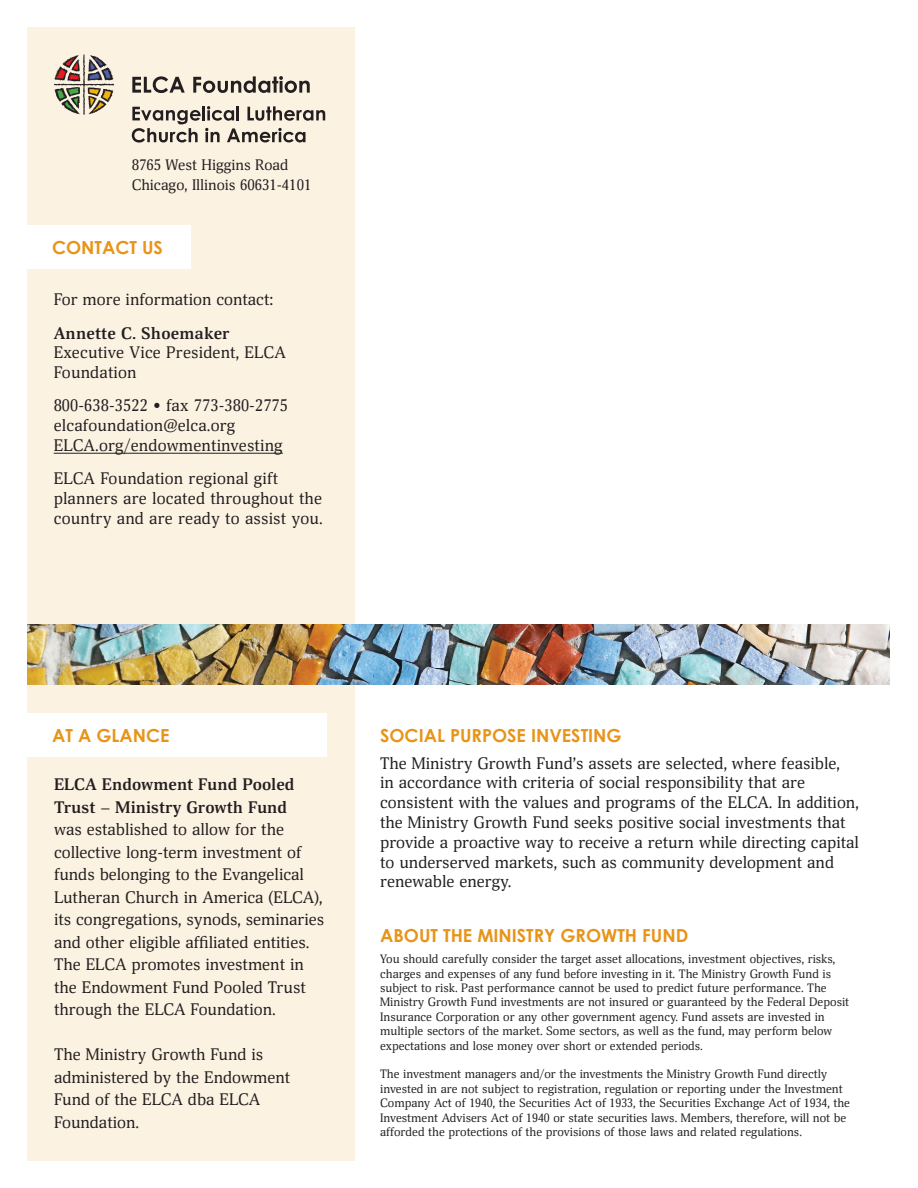
<style>
.page{position:relative;width:918px;height:1188px;background:#fff}
.page>*{position:absolute;margin:0;border:0;box-sizing:border-box;transform-origin:0 0}
.HEADLINES{font:700 18px "Century Gothic";color:#e89418}
.t1{font:16.5px/22.5px "Deca Serif";color:#231f20}
.t2{font:700 16.5px "Deca Serif";letter-spacing:.01em;color:#231f20}
.t3{font:15px "Deca Serif";color:#231f20}
.t4{font:12px/14.4px "Deca Serif";color:#231f20}
.s1{font-weight:700}
</style>
<div class="page">
<div style="left:27px;top:27px;width:327px;height:1133px;background:#fcf2e2"></div>
<hr style="left:54px;top:453px;width:229px;height:1px;background:#231f20">
<img style="left:27px;top:624px;width:863px;height:61px">
<div style="left:17px;top:714px;width:310px;height:43px;background:#fff"></div>
<div style="left:17px;top:226px;width:174px;height:43px;background:#fff"></div>
<svg style="left:132px;top:106px;width:193px;height:37px"></svg>
<svg style="left:54px;top:54px;width:60px;height:61px"></svg>
<svg style="left:132px;top:76px;width:53px;height:17px"></svg>
<svg style="left:193px;top:76px;width:117px;height:17px"></svg>
<p class="t3" style="left:132px;top:156px;width:158px">8765 West Higgins Road</p>
<p class="t3" style="left:132px;top:176px;width:181px">Chicago, Illinois 60631-4101</p>
<p class="HEADLINES" style="left:52px;top:234px;width:112px">CONTACT US</p>
<p class="t1" style="left:54px;top:289px;width:221px">For more information contact:</p>
<p class="t2" style="left:54px;top:323px;width:177px">Annette C. Shoemaker</p>
<p class="t1" style="left:54px;top:343px;width:234px;line-height:19.8px">Executive Vice President, ELCA<br>Foundation</p>
<p class="t1" style="left:54px;top:395px;width:236px">800-638-3522 • fax 773-380-2775</p>
<p class="t1" style="left:54px;top:415px;width:183px">elcafoundation@elca.org</p>
<p class="t1" style="left:54px;top:435px;width:231px">ELCA.org/endowmentinvesting</p>
<p class="t1" style="left:54px;top:469px;width:271px;line-height:19.8px">ELCA Foundation regional gift planners are located throughout the country and are ready to assist you.</p>
<p class="HEADLINES" style="left:52px;top:722px;width:119px">AT A GLANCE</p>
<p class="t1" style="left:54px;top:774px;width:272px"><span class="s1">ELCA Endowment Fund Pooled Trust – Ministry Growth Fund<br></span>was established to allow for the collective long-term investment of funds belonging to the Evangelical Lutheran Church in America (ELCA), its congregations, synods, seminaries and other eligible affiliated entities.<br>The ELCA promotes investment in the Endowment Fund Pooled Trust through the ELCA Foundation.</p>
<p class="t1" style="left:54px;top:1044px;width:238px">The Ministry Growth Fund is administered by the Endowment<br>Fund of the ELCA dba ELCA<br>Foundation.</p>
<p class="HEADLINES" style="left:380px;top:722px;width:243px">SOCIAL PURPOSE INVESTING</p>
<p class="t1" style="left:380px;top:753px;width:480px;line-height:19.8px">The Ministry Growth Fund’s assets are selected, where feasible,<br>in accordance with criteria of social responsibility that are consistent with the values and programs of the ELCA. In addition, the Ministry Growth Fund seeks positive social investments that provide a proactive way to receive a return while directing capital to underserved markets, such as community development and renewable energy.</p>
<p class="HEADLINES" style="left:380px;top:922px;width:310px">ABOUT THE MINISTRY GROWTH FUND</p>
<p class="t4" style="left:380px;top:952px;width:471px">You should carefully consider the target asset allocations, investment objectives, risks, charges and expenses of any fund before investing in it. The Ministry Growth Fund is subject to risk. Past performance cannot be used to predict future performance. The Ministry Growth Fund investments are not insured or guaranteed by the Federal Deposit Insurance Corporation or any other government agency. Fund assets are invested in multiple sectors of the market. Some sectors, as well as the fund, may perform below expectations and lose money over short or extended periods.</p>
<p class="t4" style="left:380px;top:1067px;width:471px">The investment managers and/or the investments the Ministry Growth Fund directly invested in are not subject to registration, regulation or reporting under the Investment Company Act of 1940, the Securities Act of 1933, the Securities Exchange Act of 1934, the Investment Advisers Act of 1940 or state securities laws. Members, therefore, will not be afforded the protections of the provisions of those laws and related regulations.</p>
</div>
